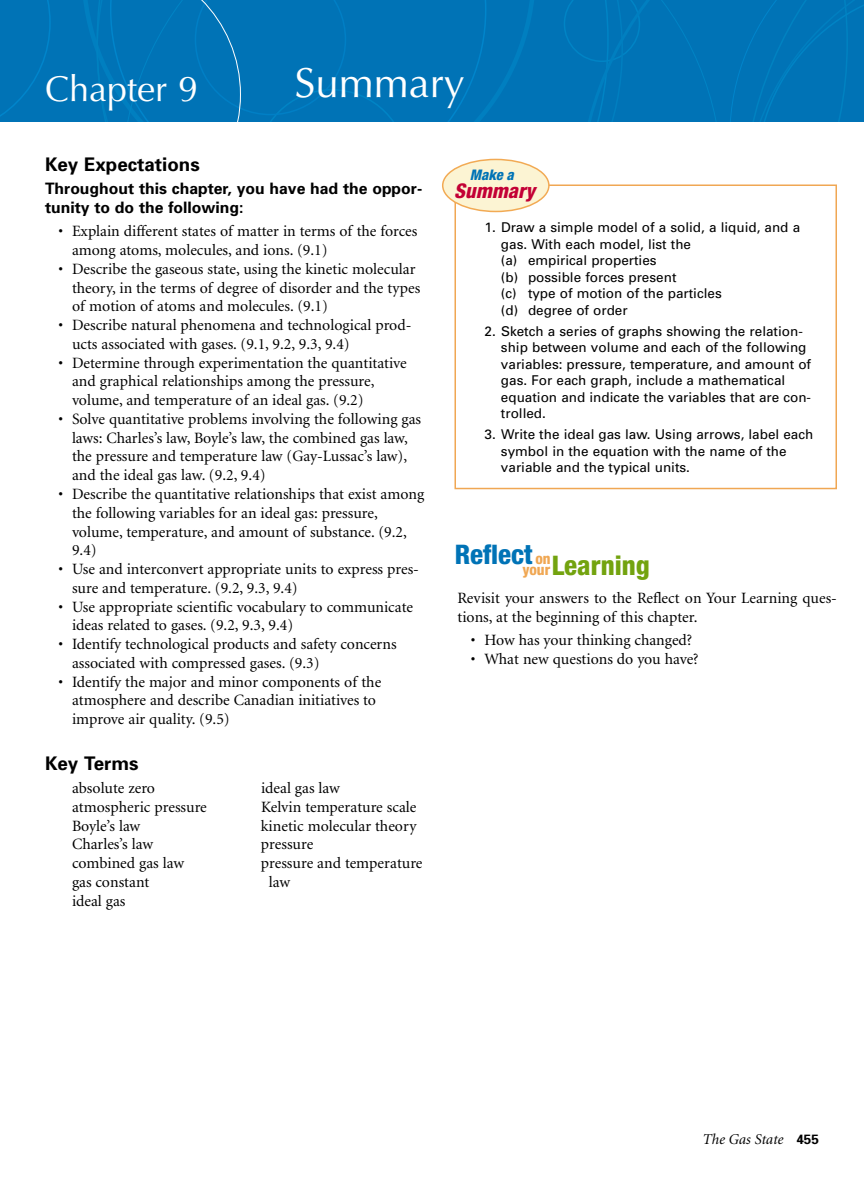
<style>
.page{position:relative;width:864px;height:1202px;background:#fff}
.page>*{position:absolute;margin:0;border:0;box-sizing:border-box;transform-origin:0 0}
.t1{font:42px "Optima";color:#fff}
.t2{font:36px "Optima";color:#fff}
.t3{font:800 condensed 27px "Helvetica Neue";color:#73a30f}
.t4{font:italic 800 condensed 20.25px "Helvetica Neue";color:#c30035}
.t5{font:700 18.75px "Univers";color:#000}
.t6{font:15.75px/18.8px "Minion";color:#000}
.t7{font:700 15.75px/18.8px "Univers";color:#000}
.t8{font:italic 15px "Minion";color:#000}
.t9{font:800 condensed 15px/10.6px "Helvetica Neue";color:#f0a753;text-align:right}
.t10{font:italic 800 condensed 14.7px "Helvetica Neue";color:#0073b6}
.t11{font:13.5px/16.5px "Univers";color:#000}
.s1{font-family:"Univers";font-weight:700;font-style:normal;font-size:13.5px}
</style>
<div class="page">
<div style="left:346px;top:0;width:232px;height:122px;background:#0073b6"></div>
<div style="left:578px;top:0;width:286px;height:122px;background:#0073b6"></div>
<div style="left:0;top:0;width:346px;height:122px;background:#0073b6"></div>
<div style="left:454px;top:184px;width:383px;height:305px;border:2px solid #f0a753"></div>
<div style="left:442px;top:159px;width:108px;height:53px;background:#fcf4d3;border:2px solid #f2aa54;border-radius:50%"></div>
<h2 class="t2" style="left:45px;top:73px;width:155px">Chapter 9</h2>
<h1 class="t1" style="left:294px;top:65px;width:172px">Summary</h1>
<p class="t5" style="left:45px;top:157px;width:156px">Key Expectations</p>
<p class="t7" style="left:45px;top:181px;width:379px">Throughout this chapter, you have had the oppor&shy;tunity to do the following:</p>
<p class="t6" style="left:72px;top:223px;width:347px;text-indent:-14px">• Explain different states of matter in terms of the forces among atoms, molecules, and ions. (9.1)</p>
<p class="t6" style="left:72px;top:261px;width:350px;text-indent:-14px">• Describe the gaseous state, using the kinetic molecular theory, in the terms of degree of disorder and the types of motion of atoms and molecules. (9.1)</p>
<p class="t6" style="left:72px;top:317px;width:341px;text-indent:-14px">• Describe natural phenomena and technological prod&shy;ucts associated with gases. (9.1, 9.2, 9.3, 9.4)</p>
<p class="t6" style="left:72px;top:354px;width:336px;text-indent:-14px">• Determine through experimentation the quantitative and graphical relationships among the pressure, volume, and temperature of an ideal gas. (9.2)</p>
<p class="t6" style="left:72px;top:411px;width:351px;text-indent:-14px">• Solve quantitative problems involving the following gas laws: Charles’s law, Boyle’s law, the combined gas law, the pressure and temperature law (Gay-Lussac’s law), and the ideal gas law. (9.2, 9.4)</p>
<p class="t6" style="left:72px;top:486px;width:354px;text-indent:-14px">• Describe the quantitative relationships that exist among the following variables for an ideal gas: pressure, volume, temperature, and amount of substance. (9.2, 9.4)</p>
<p class="t6" style="left:72px;top:561px;width:349px;text-indent:-14px">• Use and interconvert appropriate units to express pres&shy;sure and temperature. (9.2, 9.3, 9.4)</p>
<p class="t6" style="left:72px;top:598px;width:343px;text-indent:-14px">• Use appropriate scientific vocabulary to communicate ideas related to gases. (9.2, 9.3, 9.4)</p>
<p class="t6" style="left:72px;top:636px;width:326px;text-indent:-14px">• Identify technological products and safety concerns associated with compressed gases. (9.3)</p>
<p class="t6" style="left:72px;top:673px;width:311px;text-indent:-14px">• Identify the major and minor components of the atmosphere and describe Canadian initiatives to improve air quality. (9.5)</p>
<p class="t5" style="left:45px;top:756px;width:95px">Key Terms</p>
<p class="t6" style="left:72px;top:780px;width:85px">absolute zero</p>
<p class="t6" style="left:261px;top:780px;width:80px">ideal gas law</p>
<p class="t6" style="left:72px;top:798px;width:136px">atmospheric pressure</p>
<p class="t6" style="left:261px;top:798px;width:157px">Kelvin temperature scale</p>
<p class="t6" style="left:72px;top:817px;width:70px">Boyle’s law</p>
<p class="t6" style="left:261px;top:817px;width:157px">kinetic molecular theory</p>
<p class="t6" style="left:72px;top:836px;width:83px">Charles’s law</p>
<p class="t6" style="left:261px;top:836px;width:54px">pressure</p>
<p class="t6" style="left:72px;top:855px;width:114px">combined gas law</p>
<p class="t6" style="left:261px;top:855px;width:163px">pressure and temperature</p>
<p class="t6" style="left:72px;top:873px;width:79px">gas constant</p>
<p class="t6" style="left:269px;top:873px;width:23px">law</p>
<p class="t6" style="left:72px;top:892px;width:55px">ideal gas</p>
<p class="t10" style="left:470px;top:169px;width:49px">Make a</p>
<p class="t4" style="left:454px;top:183px;width:86px">Summary</p>
<p class="t11" style="left:501px;top:220px;width:301px;text-indent:-16px">1. Draw a simple model of a solid, a liquid, and a gas. With each model, list the<br>(a) empirical properties<br>(b) possible forces present<br>(c) type of motion of the particles<br>(d) degree of order</p>
<p class="t11" style="left:501px;top:324px;width:312px;text-indent:-16px">2. Sketch a series of graphs showing the relation&shy;ship between volume and each of the following variables: pressure, temperature, and amount of gas. For each graph, include a mathematical equation and indicate the variables that are con&shy;trolled.</p>
<p class="t11" style="left:501px;top:427px;width:314px;text-indent:-16px">3. Write the ideal gas law. Using arrows, label each symbol in the equation with the name of the variable and the typical units.</p>
<h3 class="t3" style="left:455px;top:555px;width:196px"><sup>Reflect</sup> Learning</h3>
<p class="t9" style="left:522px;top:555px;width:30px">on your</p>
<p class="t6" style="left:458px;top:590px;width:381px">Revisit your answers to the Reflect on Your Learning ques&shy;tions, at the beginning of this chapter.</p>
<p class="t6" style="left:471px;top:632px;width:223px">• How has your thinking changed?</p>
<p class="t6" style="left:471px;top:650px;width:229px">• What new questions do you have?</p>
<p class="t8" style="left:702px;top:1132px;width:118px">The Gas State <span class="s1">455</span></p>
</div>
